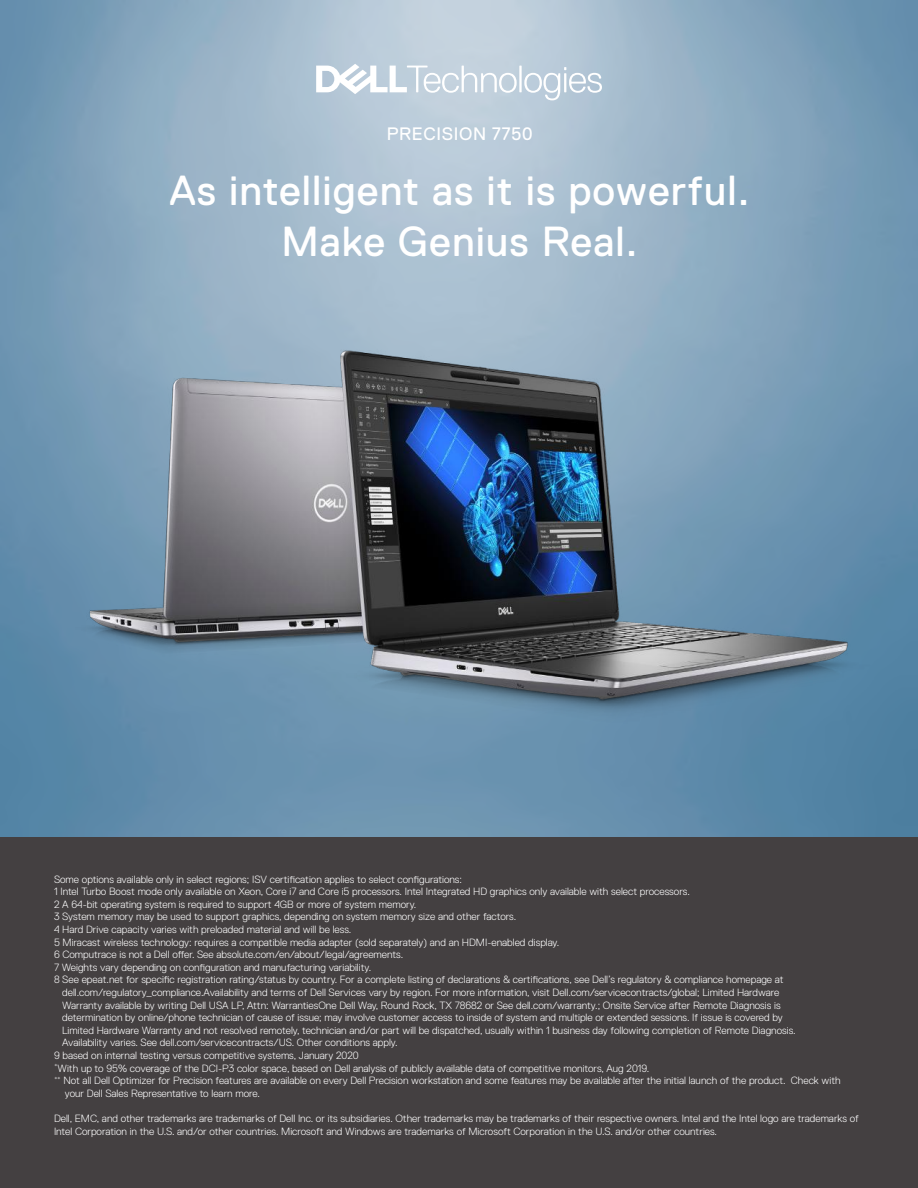
<style>
.page{position:relative;width:918px;height:1188px;background:#fff}
.page>*{position:absolute;margin:0;border:0;box-sizing:border-box;transform-origin:0 0}
.t1{font:42px/50.4px "Dell Replica";letter-spacing:.025em;color:#fff;text-align:center}
.t2{font:18px "Dell Replica";letter-spacing:.035em;color:#fff}
.t3{font:300 10.5px/12.6px "Dell Replica";color:#fff}
</style>
<div class="page">
<div style="left:0;top:837px;width:918px;height:351px;background:#444041"></div>
<img style="left:0;top:0;width:918px;height:837px">
<img style="left:46px;top:155px;width:841px;height:605px">
<svg style="left:316px;top:64px;width:286px;height:36px"></svg>
<h2 class="t2" style="left:387px;top:124px;width:147px">PRECISION 7750</h2>
<h1 class="t1" style="left:169px;top:166px;width:582px">As intelligent as it is powerful.<br>Make Genius Real.</h1>
<p class="t3" style="left:54px;top:873px;width:410px">Some options available only in select regions; ISV certification applies to select configurations:</p>
<p class="t3" style="left:54px;top:885px;width:637px">1 Intel Turbo Boost mode only available on Xeon, Core i7 and Core i5 processors. Intel Integrated HD graphics only available with select processors.</p>
<p class="t3" style="left:54px;top:898px;width:364px">2 A 64-bit operating system is required to support 4GB or more of system memory.</p>
<p class="t3" style="left:54px;top:911px;width:464px">3 System memory may be used to support graphics, depending on system memory size and other factors.</p>
<p class="t3" style="left:54px;top:923px;width:299px">4 Hard Drive capacity varies with preloaded material and will be less.</p>
<p class="t3" style="left:54px;top:936px;width:507px">5 Miracast wireless technology: requires a compatible media adapter (sold separately) and an HDMI-enabled display.</p>
<p class="t3" style="left:54px;top:948px;width:351px">6 Computrace is not a Dell offer. See absolute.com/en/about/legal/agreements.</p>
<p class="t3" style="left:54px;top:961px;width:319px">7 Weights vary depending on configuration and manufacturing variability.</p>
<p class="t3" style="left:54px;top:974px;width:731px">8 See epeat.net for specific registration rating/status by country. For a complete listing of declarations &amp; certifications, see Dell’s regulatory &amp; compliance homepage at</p>
<p class="t3" style="left:62px;top:986px;width:719px">dell.com/regulatory_compliance.Availability and terms of Dell Services vary by region. For more information, visit Dell.com/servicecontracts/global; Limited Hardware</p>
<p class="t3" style="left:62px;top:999px;width:720px">Warranty available by writing Dell USA LP, Attn: WarrantiesOne Dell Way, Round Rock, TX 78682 or See dell.com/warranty.; Onsite Service after Remote Diagnosis is</p>
<p class="t3" style="left:62px;top:1011px;width:722px">determination by online/phone technician of cause of issue; may involve customer access to inside of system and multiple or extended sessions. If issue is covered by</p>
<p class="t3" style="left:62px;top:1024px;width:735px">Limited Hardware Warranty and not resolved remotely, technician and/or part will be dispatched, usually within 1 business day following completion of Remote Diagnosis.</p>
<p class="t3" style="left:62px;top:1037px;width:337px">Availability varies. See dell.com/servicecontracts/US. Other conditions apply.</p>
<p class="t3" style="left:54px;top:1049px;width:306px">9 based on internal testing versus competitive systems, January 2020</p>
<p class="t3" style="left:54px;top:1062px;width:597px"><sup>*</sup>With up to 95% coverage of the DCI-P3 color space, based on Dell analysis of publicly available data of competitive monitors, Aug 2019.</p>
<p class="t3" style="left:54px;top:1074px;width:788px"><sup>**</sup> Not all Dell Optimizer for Precision features are available on every Dell Precision workstation and some features may be available after the initial launch of the product. Check with</p>
<p class="t3" style="left:65px;top:1087px;width:197px">your Dell Sales Representative to learn more.</p>
<p class="t3" style="left:54px;top:1112px;width:806px">Dell, EMC, and other trademarks are trademarks of Dell Inc. or its subsidiaries. Other trademarks may be trademarks of their respective owners. Intel and the Intel logo are trademarks of<br>Intel Corporation in the U.S. and/or other countries. Microsoft and Windows are trademarks of Microsoft Corporation in the U.S. and/or other countries.</p>
</div>
